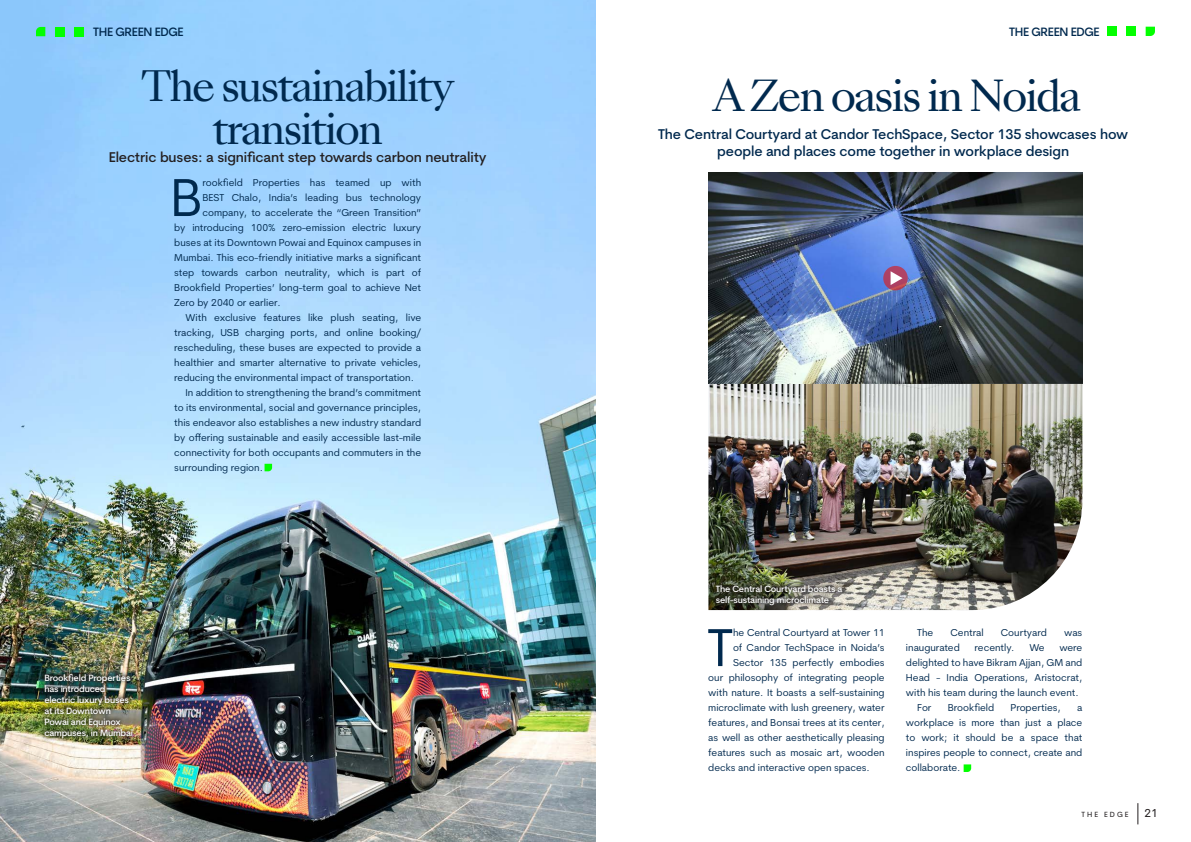
<style>
.page{position:relative;width:1191px;height:842px;background:#fff}
.page>*{position:absolute;margin:0;border:0;box-sizing:border-box;transform-origin:0 0}
.Body_para{font:53.4px "Cerebri Sans";color:#00294e}
.Heading{font:41px "Sang Bleu Kingdom";letter-spacing:-.05em;color:#00294e}
.Heading-2{font:40.2px "Sang Bleu Kingdom";letter-spacing:-.05em;color:#00294e}
.Body_para-2{font:500 14px/17px "Cerebri Sans";letter-spacing:-.01em;color:#00294e;text-align:center}
.Body_para-3{font:500 14px "Cerebri Sans";letter-spacing:-.01em;color:#231f20}
.Body_para-4{font:500 12px "Cerebri Sans";letter-spacing:-.03em;color:#00294e}
.t1{font:11.4px "Cerebri Sans";color:#231f20}
.Body_para-5{font:10px/15px "Cerebri Sans";color:#00294e;text-align:justify}
.Body_para-6{font:500 9px/11px "Cerebri Sans";letter-spacing:-.02em;color:#fff}
.t2{font:7.4px "Cerebri Sans";letter-spacing:.27em;color:#231f20}
</style>
<div class="page">
<svg style="left:1137px;top:803px;width:1px;height:21px"></svg>
<img style="left:0;top:0;width:595px;height:842px">
<div style="left:74px;top:27px;width:9px;height:9px;background:#03ff00"></div>
<div style="left:55px;top:27px;width:9px;height:9px;background:#03ff00"></div>
<svg style="left:36px;top:27px;width:9px;height:9px"></svg>
<svg style="left:264px;top:464px;width:8px;height:7px"></svg>
<img style="left:708px;top:173px;width:374px;height:437px">
<svg style="left:963px;top:764px;width:8px;height:8px"></svg>
<div style="left:1107px;top:27px;width:9px;height:9px;background:#03ff00"></div>
<div style="left:1126px;top:27px;width:9px;height:9px;background:#03ff00"></div>
<svg style="left:1145px;top:27px;width:10px;height:9px"></svg>
<svg style="left:883px;top:266px;width:24px;height:24px"></svg>
<svg style="left:890px;top:271px;width:12px;height:14px"></svg>
<img style="left:40px;top:669px;width:98px;height:74px">
<svg style="left:711px;top:580px;width:136px;height:30px;background:#5c5d4f"></svg>
<p class="Body_para-4" style="left:93px;top:25px;width:92px">THE GREEN EDGE</p>
<p class="Heading-2" style="left:141px;top:59px;width:314px">The sustainability</p>
<p class="Heading-2" style="left:212px;top:101px;width:172px">transition</p>
<p class="Body_para-3" style="left:109px;top:148px;width:379px">Electric buses: a significant step towards carbon neutrality</p>
<p class="Body_para" style="left:170px;top:165px;width:34px">B</p>
<p class="Body_para-5" style="left:202px;top:175px;width:220px">rookfield Properties has teamed up with</p>
<p class="Body_para-5" style="left:202px;top:190px;width:220px">BEST Chalo, India’s leading bus technology</p>
<p class="Body_para-5" style="left:202px;top:205px;width:220px">company, to accelerate the “Green Transition”</p>
<p class="Body_para-5" style="left:174px;top:220px;width:248px">by introducing 100% zero-emission electric luxury</p>
<p class="Body_para-5" style="left:174px;top:235px;width:248px">buses at its Downtown Powai and Equinox campuses in</p>
<p class="Body_para-5" style="left:174px;top:250px;width:248px">Mumbai. This eco-friendly initiative marks a significant</p>
<p class="Body_para-5" style="left:174px;top:265px;width:248px">step towards carbon neutrality, which is part of</p>
<p class="Body_para-5" style="left:174px;top:280px;width:248px">Brookfield Properties’ long-term goal to achieve Net</p>
<p class="Body_para-5" style="left:174px;top:295px;width:108px">Zero by 2040 or earlier.</p>
<p class="Body_para-5" style="left:174px;top:310px;width:248px;text-indent:11px">With exclusive features like plush seating, live tracking, USB charging ports, and online booking/ rescheduling, these buses are expected to provide a healthier and smarter alternative to private vehicles, reducing the environmental impact of transportation.</p>
<p class="Body_para-5" style="left:174px;top:385px;width:248px;text-indent:11px">In addition to strengthening the brand’s commitment to its environmental, social and governance principles, this endeavor also establishes a new industry standard by offering sustainable and easily accessible last-mile connectivity for both occupants and commuters in the surrounding region.</p>
<p class="Body_para-6" style="left:44px;top:672px;width:90px">Brookfield Properties has introduced electric luxury buses at its Downtown<br>Powai and Equinox campuses, in Mumbai</p>
<p class="Body_para-4" style="left:1009px;top:25px;width:92px">THE GREEN EDGE</p>
<p class="Heading" style="left:713px;top:68px;width:370px">A Zen oasis in Noida</p>
<p class="Body_para-2" style="left:658px;top:126px;width:471px">The Central Courtyard at Candor TechSpace, Sector 135 showcases how people and places come together in workplace design</p>
<p class="Body_para-6" style="left:716px;top:583px;width:128px">The Central Courtyard boasts a self-sustaining microclimate</p>
<p class="Body_para" style="left:707px;top:615px;width:27px">T</p>
<p class="Body_para-5" style="left:733px;top:625px;width:153px">he Central Courtyard at Tower 11</p>
<p class="Body_para-5" style="left:733px;top:640px;width:153px">of Candor TechSpace in Noida’s</p>
<p class="Body_para-5" style="left:733px;top:655px;width:153px">Sector 135 perfectly embodies</p>
<p class="Body_para-5" style="left:708px;top:670px;width:178px">our philosophy of integrating people</p>
<p class="Body_para-5" style="left:708px;top:685px;width:178px">with nature. It boasts a self-sustaining</p>
<p class="Body_para-5" style="left:708px;top:700px;width:178px">microclimate with lush greenery, water</p>
<p class="Body_para-5" style="left:708px;top:715px;width:178px">features, and Bonsai trees at its center,</p>
<p class="Body_para-5" style="left:708px;top:730px;width:178px">as well as other aesthetically pleasing</p>
<p class="Body_para-5" style="left:708px;top:745px;width:178px">features such as mosaic art, wooden</p>
<p class="Body_para-5" style="left:708px;top:760px;width:163px">decks and interactive open spaces.</p>
<p class="Body_para-5" style="left:917px;top:625px;width:18px">The</p>
<p class="Body_para-5" style="left:950px;top:625px;width:35px">Central</p>
<p class="Body_para-5" style="left:1001px;top:625px;width:48px">Courtyard</p>
<p class="Body_para-5" style="left:1064px;top:625px;width:20px">was</p>
<p class="Body_para-5" style="left:906px;top:640px;width:55px">inaugurated</p>
<p class="Body_para-5" style="left:974px;top:640px;width:41px">recently.</p>
<p class="Body_para-5" style="left:1029px;top:640px;width:17px">We</p>
<p class="Body_para-5" style="left:906px;top:640px;width:178px;text-indent:153px">were delighted to have Bikram Ajjan, GM and Head - India Operations, Aristocrat, with his team during the launch event.</p>
<p class="Body_para-5" style="left:917px;top:700px;width:16px">For</p>
<p class="Body_para-5" style="left:947px;top:700px;width:48px">Brookfield</p>
<p class="Body_para-5" style="left:1010px;top:700px;width:52px">Properties,</p>
<p class="Body_para-5" style="left:906px;top:700px;width:178px;text-indent:171px">a workplace is more than just a place to work; it should be a space that inspires people to connect, create and collaborate.</p>
<p class="t2" style="left:1081px;top:810px;width:48px">THE EDGE</p>
<p class="t1" style="left:1144px;top:806px;width:15px">21</p>
</div>
